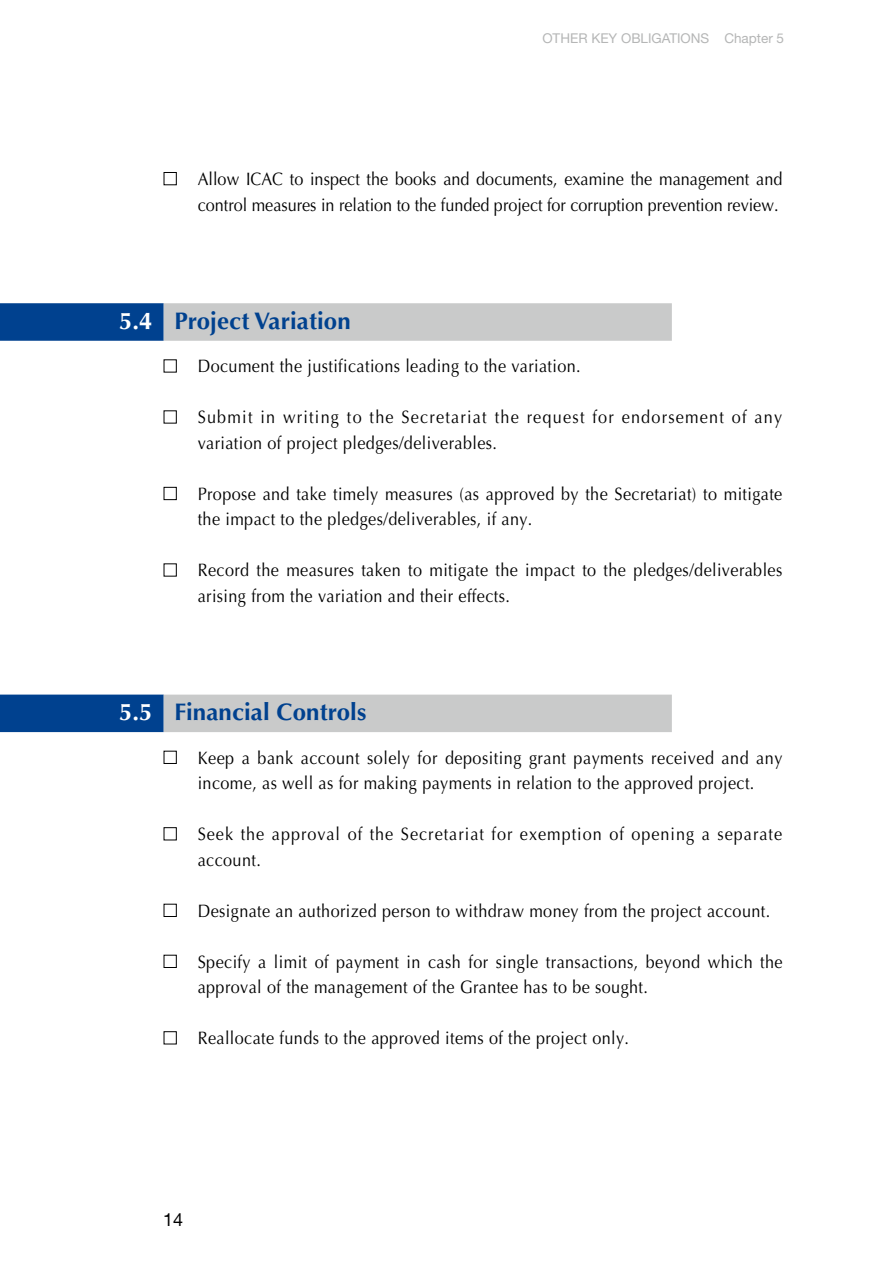
<style>
.page{position:relative;width:893px;height:1263px;background:#fff}
.page>*{position:absolute;margin:0;border:0;box-sizing:border-box;transform-origin:0 0}
.t1{font:700 24px "Optima LT Std";color:#00418f}
.t2{font:18px/25.5px "Optima LT Std";letter-spacing:.025em;color:#000;scale:.9 1}
.t3{font:18px/25.5px "Optima LT Std";color:#000;scale:.9 1}
.t4{font:18px/25.5px "Optima LT Std";letter-spacing:.075em;color:#000;scale:.9 1}
.t5{font:18px/25.5px "Optima LT Std";letter-spacing:.06em;color:#000;scale:.9 1}
.t6{font:18px "Helvetica Neue LT Std";color:#000}
.t7{font:13.5px "Helvetica Neue LT Std";color:#b5b6b6}
.s1{color:#fff}
</style>
<div class="page">
<div style="left:0;top:303px;width:164px;height:38px;background:#00418f"></div>
<div style="left:164px;top:303px;width:508px;height:38px;background:#c9caca"></div>
<div style="left:0;top:695px;width:164px;height:37px;background:#00418f"></div>
<div style="left:164px;top:695px;width:508px;height:37px;background:#c9caca"></div>
<div style="left:164px;top:172px;width:13px;height:13px;border:1px solid #000"></div>
<div style="left:164px;top:359px;width:13px;height:13px;border:1px solid #000"></div>
<div style="left:164px;top:410px;width:13px;height:13px;border:1px solid #000"></div>
<div style="left:164px;top:487px;width:13px;height:13px;border:1px solid #000"></div>
<div style="left:164px;top:563px;width:13px;height:13px;border:1px solid #000"></div>
<div style="left:164px;top:751px;width:13px;height:13px;border:1px solid #000"></div>
<div style="left:164px;top:827px;width:13px;height:13px;border:1px solid #000"></div>
<div style="left:164px;top:904px;width:13px;height:13px;border:1px solid #000"></div>
<div style="left:164px;top:955px;width:13px;height:13px;border:1px solid #000"></div>
<div style="left:164px;top:1031px;width:13px;height:13px;border:1px solid #000"></div>
<p class="t7" style="left:542px;top:30px;width:243px">OTH ER KEY OBLIGATIONS CHAPTER 5</p>
<p class="t3" style="left:198px;top:166px;width:651px">Allow ICAC to inspect the books and documents, examine the management and control measures in relation to the funded project for corruption prevention review.</p>
<h1 class="t1" style="left:119px;top:307px;width:233px"><span class="s1">5.4</span> Project Variation</h1>
<p class="t2" style="left:198px;top:354px;width:427px">Document the justifications leading to the variation.</p>
<p class="t4" style="left:198px;top:405px;width:651px">Submit in writing to the Secretariat the request for endorsement of any variation of project pledges/deliverables.</p>
<p class="t2" style="left:198px;top:481px;width:651px">Propose and take timely measures (as approved by the Secretariat) to mitigate the impact to the pledges/deliverables, if any.</p>
<p class="t2" style="left:198px;top:558px;width:651px">Record the measures taken to mitigate the impact to the pledges/deliverables arising from the variation and their effects.</p>
<h1 class="t1" style="left:119px;top:698px;width:249px"><span class="s1">5.5</span> Financial Controls</h1>
<p class="t2" style="left:198px;top:745px;width:651px">Keep a bank account solely for depositing grant payments received and any income, as well as for making payments in relation to the approved project.</p>
<p class="t5" style="left:198px;top:822px;width:651px">Seek the approval of the Secretariat for exemption of opening a separate account.</p>
<p class="t2" style="left:198px;top:898px;width:638px">Designate an authorized person to withdraw money from the project account.</p>
<p class="t2" style="left:198px;top:949px;width:651px">Specify a limit of payment in cash for single transactions, beyond which the approval of the management of the Grantee has to be sought.</p>
<p class="t2" style="left:198px;top:1026px;width:481px">Reallocate funds to the approved items of the project only.</p>
<p class="t6" style="left:163px;top:1209px;width:22px">14</p>
</div>
